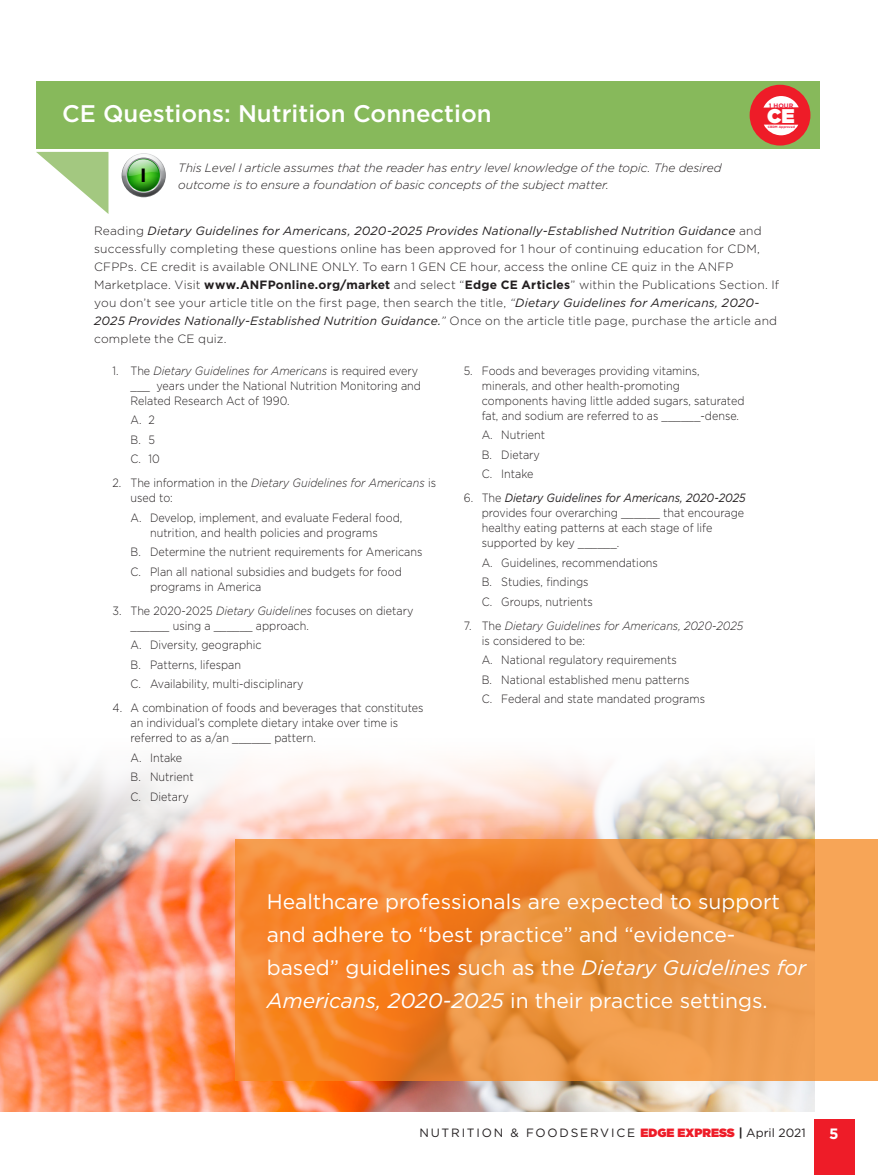
<style>
.page{position:relative;width:878px;height:1175px;background:#fff}
.page>*{position:absolute;margin:0;border:0;box-sizing:border-box;transform-origin:0 0}
.t1{font:500 24px "Gotham";color:#fff}
.Department_Headlines{font:21px/33px "Gotham";color:#fff}
.t2{font:900 19.8px "Gotham";color:#fff}
.t3{font:700 19.2px "Gotham";color:#000}
.t4{font:700 15px "Gotham";color:#fff}
.CE_Questions{font:300 12px/15px "Gotham";color:#231f20;scale:.9 1}
.Body-Departments{font:300 12px/18px "Gotham";letter-spacing:.01em;color:#231f20}
.Body-Departments-2{font:italic 300 12px/16.5px "Gotham";letter-spacing:-.005em;color:#231f20}
.Body-Departments-3{font:300 12px/15px "Gotham";letter-spacing:.01em;color:#231f20;scale:.9 1}
.CE_Questions-2{font:italic 300 12px/15px "Gotham";color:#231f20;scale:.9 1}
.t5{font:12px "Gotham";letter-spacing:.15em;color:#231f20}
.t6{font:700 6.45px "Gotham";color:#ed2241}
.t7{font:700 3.15px "Gotham";color:#ed2241}
.s1{font-weight:400;font-style:italic}
.s2{font-weight:700}
.s3{font-style:italic}
.s4{font-style:normal}
.s5{font-weight:900;color:#ee1c28}
.s6{font-weight:700;font-style:italic}
</style>
<div class="page">
<div style="left:814px;top:1118px;width:40px;height:56px;background:#ee1c28"></div>
<img style="left:0;top:759px;width:814px;height:353px">
<div style="left:36px;top:81px;width:783px;height:67px;background:#87b95b"></div>
<svg style="left:36px;top:152px;width:72px;height:62px"></svg>
<div style="left:749px;top:85px;width:61px;height:61px;background:#ee1c28;border-radius:50%"></div>
<svg style="left:764px;top:125px;width:34px;height:10px"></svg>
<svg style="left:763px;top:96px;width:35px;height:12px"></svg>
<svg style="left:235px;top:838px;width:643px;height:242px;background:#ee8f3a"></svg>
<svg style="left:122px;top:153px;width:44px;height:44px"></svg>
<svg style="left:122px;top:154px;width:43px;height:43px"></svg>
<p class="t1" style="left:62px;top:99px;width:431px">CE Questions: Nutrition Connection</p>
<p class="t3" style="left:140px;top:164px;width:8px">I</p>
<p class="Body-Departments-2" style="left:178px;top:160px;width:545px">This Level I article assumes that the reader has entry level knowledge of the topic. The desired outcome is to ensure a foundation of basic concepts of the subject matter.</p>
<p class="t6" style="left:768px;top:101px;width:26px">1 HOUR</p>
<p class="t2" style="left:767px;top:105px;width:29px">CE</p>
<p class="t7" style="left:767px;top:125px;width:29px">CBDM Approved</p>
<p class="Body-Departments" style="left:94px;top:221px;width:686px">Reading <span class="s1">Dietary Guidelines for Americans, 2020-2025 Provides Nationally-Established Nutrition Guidance</span> and successfully completing these questions online has been approved for 1 hour of continuing education for CDM, CFPPs. CE credit is available ONLINE ONLY. To earn 1 GEN CE hour, access the online CE quiz in the ANFP Marketplace. Visit <span class="s2">www.ANFPonline.org/market</span> and select “<span class="s2">Edge CE Articles</span>” within the Publications Section. If you don’t see your article title on the first page, then search the title, <span class="s3">“</span><span class="s1">Dietary Guidelines for Americans, 2020- 2025 Provides Nationally-Established Nutrition Guidance.</span><span class="s3">”</span> Once on the article title page, purchase the article and complete the CE quiz.</p>
<p class="Body-Departments-3" style="left:130px;top:363px;width:324px;text-indent:-18px">1. The <span class="s3">Dietary Guidelines for Americans</span> is required every ___ years under the National Nutrition Monitoring and<br>Related Research Act of 1990.</p>
<p class="Body-Departments-3" style="left:131px;top:412px;width:29px">A. 2</p>
<p class="Body-Departments-3" style="left:131px;top:432px;width:29px">B. 5</p>
<p class="Body-Departments-3" style="left:131px;top:451px;width:34px">C. 10</p>
<p class="CE_Questions" style="left:130px;top:475px;width:341px;text-indent:-18px">2. The information in the <span class="s3">Dietary Guidelines for Americans</span> is used to:</p>
<p class="CE_Questions" style="left:131px;top:510px;width:303px;text-align:center">A. Develop, implement, and evaluate Federal food, nutrition, and health policies and programs</p>
<p class="CE_Questions" style="left:131px;top:544px;width:326px">B. Determine the nutrient requirements for Americans</p>
<p class="CE_Questions" style="left:150px;top:564px;width:281px;text-indent:-20px">C. Plan all national subsidies and budgets for food programs in America</p>
<p class="CE_Questions" style="left:130px;top:603px;width:316px;text-indent:-18px">3. The 2020-2025 <span class="s3">Dietary Guidelines</span> focuses on dietary ______ using a ______ approach.</p>
<p class="CE_Questions" style="left:131px;top:637px;width:147px">A. Diversity, geographic</p>
<p class="CE_Questions" style="left:131px;top:657px;width:124px">B. Patterns, lifespan</p>
<p class="CE_Questions" style="left:131px;top:676px;width:194px">C. Availability, multi-disciplinary</p>
<p class="CE_Questions" style="left:130px;top:700px;width:327px;text-indent:-18px">4. A combination of foods and beverages that constitutes an individual’s complete dietary intake over time is referred to as a/an ______ pattern.</p>
<p class="CE_Questions" style="left:131px;top:750px;width:59px">A. Intake</p>
<p class="CE_Questions" style="left:131px;top:769px;width:72px">B. Nutrient</p>
<p class="CE_Questions" style="left:131px;top:789px;width:66px">C. Dietary</p>
<p class="CE_Questions" style="left:482px;top:363px;width:293px;text-indent:-18px">5. Foods and beverages providing vitamins, minerals, and other health-promoting components having little added sugars, saturated fat, and sodium are referred to as ______-dense.</p>
<p class="CE_Questions" style="left:482px;top:427px;width:72px">A. Nutrient</p>
<p class="CE_Questions" style="left:482px;top:447px;width:66px">B. Dietary</p>
<p class="CE_Questions" style="left:482px;top:466px;width:59px">C. Intake</p>
<p class="CE_Questions" style="left:482px;top:490px;width:295px;text-indent:-18px">6. The <span class="s1">Dietary Guidelines for Americans, 2020-2025 </span>provides four overarching ______ that encourage healthy eating patterns at each stage of life supported by key ______.</p>
<p class="CE_Questions" style="left:482px;top:555px;width:197px">A. Guidelines, recommendations</p>
<p class="CE_Questions" style="left:482px;top:574px;width:120px">B. Studies, findings</p>
<p class="CE_Questions" style="left:482px;top:594px;width:125px">C. Groups, nutrients</p>
<p class="CE_Questions-2" style="left:482px;top:618px;width:292px;text-indent:-18px"><span class="s4">7. The</span> Dietary Guidelines for Americans, 2020-2025 <span class="s4">is considered to be:</span></p>
<p class="CE_Questions" style="left:482px;top:652px;width:218px">A. National regulatory requirements</p>
<p class="CE_Questions" style="left:482px;top:672px;width:232px">B. National established menu patterns</p>
<p class="CE_Questions" style="left:482px;top:691px;width:250px">C. Federal and state mandated programs</p>
<p class="Department_Headlines" style="left:267px;top:884px;width:541px">Healthcare professionals are expected to support and adhere to “best practice” and “evidence&shy;based” guidelines such as the <span class="s3">Dietary Guidelines for Americans, 2020-2025</span> in their practice settings.</p>
<p class="t5" style="left:419px;top:1126px;width:387px">NUTRITION &amp; FOODSERVICE <span class="s5">EDGE EXPRESS</span> <span class="s6">|</span> April 2021</p>
<p class="t4" style="left:829px;top:1124px;width:11px">5</p>
</div>
